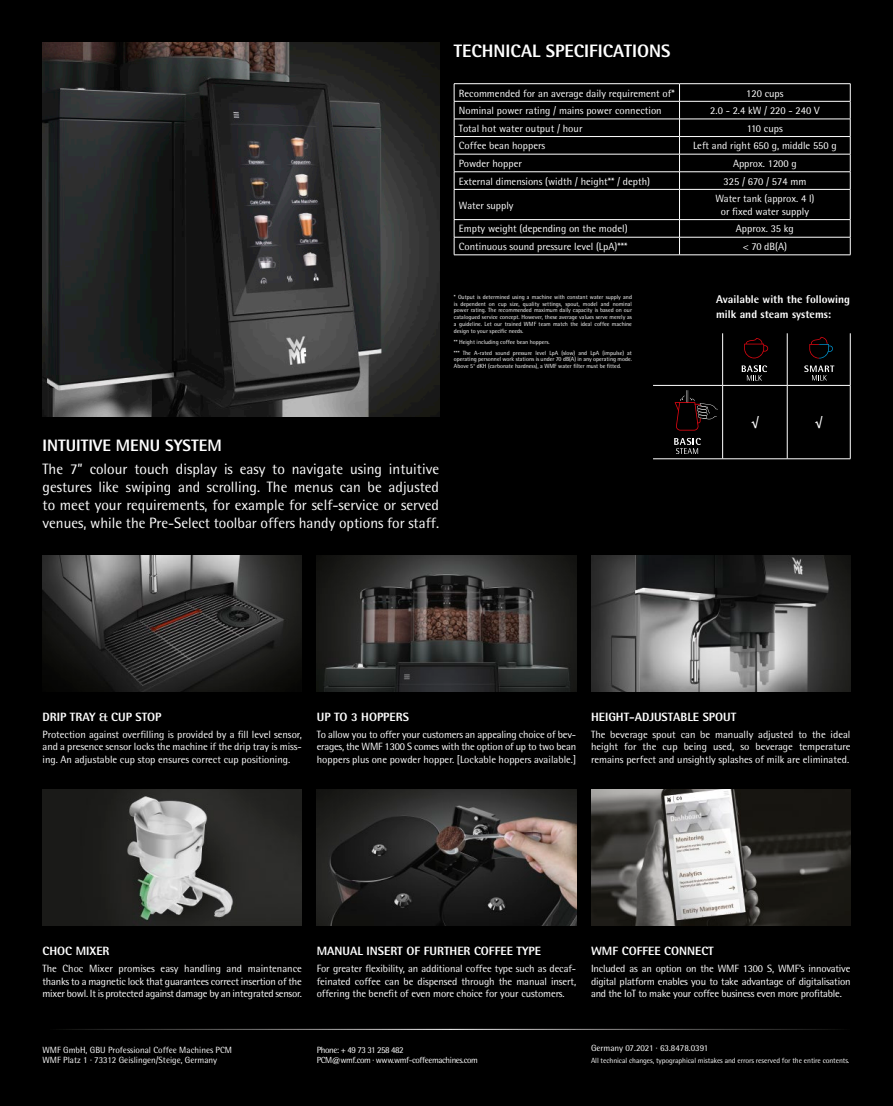
<style>
.page{position:relative;width:893px;height:1106px;background:#000}
.page>*{position:absolute;margin:0;border:0;box-sizing:border-box;transform-origin:0 0}
.t1{font:700 18px "WMF Rotis";color:#fff}
.t2{font:700 16.5px "WMF Rotis";color:#fff}
.Table_text_body_cent{font:16.5px "WMF Rotis";color:#fff}
.t3{font:15px/18px "WMF Rotis";color:#fff;text-align:justify}
.t4{font:700 12px "WMF Rotis";color:#fff}
.t5{font:700 11.25px/15px "WMF Rotis";color:#fff}
.Table_text_body_left{font:10.5px/12.6px "WMF Rotis";color:#fff;text-align:justify}
.Table_text_body_cent-2{font:10.5px/12.6px "WMF Rotis";color:#fff;text-align:center}
.t6{font:9px "WMF Rotis";color:#fff}
.t7{font:9px "WMF Rotis";letter-spacing:-.05em;color:#fff}
.t8{font:8.85px "WMF Rotis";letter-spacing:-.04em;color:#fff}
.t9{font:7.5px "WMF Rotis";letter-spacing:-.01em;color:#fff}
.Footnote_left_4_5pt{font:6px/6.8px "WMF Rotis";letter-spacing:-.005em;color:#fff;text-align:justify}
</style>
<div class="page">
<hr style="left:43px;top:1029px;width:807px;height:1px;background:#fff">
<img style="left:43px;top:43px;width:396px;height:374px">
<img style="left:591px;top:789px;width:259px;height:136px">
<img style="left:43px;top:555px;width:259px;height:136px">
<img style="left:317px;top:555px;width:259px;height:136px">
<img style="left:591px;top:555px;width:259px;height:136px">
<img style="left:317px;top:789px;width:259px;height:136px">
<img style="left:43px;top:789px;width:259px;height:136px">
<hr style="left:722px;top:333px;width:1px;height:52px;background:#fff">
<hr style="left:787px;top:333px;width:1px;height:52px;background:#fff">
<hr style="left:850px;top:333px;width:1px;height:52px;background:#fff">
<hr style="left:653px;top:385px;width:70px;height:1px;background:#fff">
<hr style="left:723px;top:385px;width:64px;height:1px;background:#fff">
<hr style="left:722px;top:385px;width:1px;height:73px;background:#fff">
<hr style="left:787px;top:385px;width:63px;height:1px;background:#fff">
<hr style="left:787px;top:385px;width:1px;height:73px;background:#fff">
<hr style="left:850px;top:385px;width:1px;height:73px;background:#fff">
<hr style="left:653px;top:458px;width:70px;height:1px;background:#fff">
<hr style="left:723px;top:458px;width:64px;height:1px;background:#fff">
<hr style="left:787px;top:458px;width:63px;height:1px;background:#fff">
<svg style="left:744px;top:338px;width:24px;height:20px"></svg>
<svg style="left:742px;top:365px;width:25px;height:15px"></svg>
<svg style="left:675px;top:390px;width:43px;height:40px"></svg>
<svg style="left:674px;top:438px;width:27px;height:16px"></svg>
<svg style="left:809px;top:337px;width:24px;height:21px"></svg>
<svg style="left:804px;top:365px;width:30px;height:15px"></svg>
<hr style="left:454px;top:83px;width:225px;height:1px;background:#fff">
<hr style="left:679px;top:83px;width:171px;height:1px;background:#fff">
<hr style="left:454px;top:101px;width:225px;height:1px;background:#fff">
<hr style="left:679px;top:101px;width:171px;height:1px;background:#fff">
<hr style="left:454px;top:119px;width:225px;height:1px;background:#fff">
<hr style="left:679px;top:119px;width:171px;height:1px;background:#fff">
<hr style="left:454px;top:136px;width:225px;height:1px;background:#fff">
<hr style="left:679px;top:136px;width:171px;height:1px;background:#fff">
<hr style="left:454px;top:154px;width:225px;height:1px;background:#fff">
<hr style="left:679px;top:154px;width:171px;height:1px;background:#fff">
<hr style="left:454px;top:171px;width:225px;height:1px;background:#fff">
<svg style="left:454px;top:84px;width:1px;height:105px"></svg>
<hr style="left:679px;top:171px;width:171px;height:1px;background:#fff">
<svg style="left:679px;top:84px;width:1px;height:105px"></svg>
<svg style="left:850px;top:84px;width:1px;height:105px"></svg>
<hr style="left:454px;top:189px;width:225px;height:1px;background:#fff">
<hr style="left:454px;top:189px;width:1px;height:30px;background:#fff">
<hr style="left:679px;top:189px;width:171px;height:1px;background:#fff">
<hr style="left:679px;top:189px;width:1px;height:30px;background:#fff">
<hr style="left:850px;top:189px;width:1px;height:30px;background:#fff">
<hr style="left:454px;top:219px;width:225px;height:1px;background:#fff">
<hr style="left:679px;top:219px;width:171px;height:1px;background:#fff">
<hr style="left:454px;top:237px;width:225px;height:1px;background:#fff">
<svg style="left:454px;top:220px;width:1px;height:34px"></svg>
<hr style="left:679px;top:237px;width:171px;height:1px;background:#fff">
<svg style="left:679px;top:220px;width:1px;height:34px"></svg>
<svg style="left:850px;top:220px;width:1px;height:35px"></svg>
<hr style="left:454px;top:254px;width:225px;height:1px;background:#fff">
<hr style="left:679px;top:254px;width:171px;height:1px;background:#fff">
<p class="t1" style="left:454px;top:39px;width:218px">TECHNICAL SPECIFICATIONS</p>
<p class="Table_text_body_left" style="left:459px;top:87px;width:217px">Recommended for an average daily requirement of*</p>
<p class="Table_text_body_cent-2" style="left:746px;top:87px;width:39px">120 cups</p>
<p class="Table_text_body_left" style="left:459px;top:104px;width:204px">Nominal power rating / mains power connection</p>
<p class="Table_text_body_cent-2" style="left:710px;top:104px;width:111px">2.0 - 2.4 kW / 220 - 240 V</p>
<p class="Table_text_body_left" style="left:459px;top:122px;width:125px">Total hot water output / hour</p>
<p class="Table_text_body_cent-2" style="left:747px;top:122px;width:37px">110 cups</p>
<p class="Table_text_body_left" style="left:459px;top:139px;width:88px">Coffee bean hoppers</p>
<p class="Table_text_body_cent-2" style="left:693px;top:139px;width:145px">Left and right 650 g, middle 550 g</p>
<p class="Table_text_body_left" style="left:459px;top:157px;width:64px">Powder hopper</p>
<p class="Table_text_body_cent-2" style="left:733px;top:157px;width:65px">Approx. 1200 g</p>
<p class="Table_text_body_left" style="left:459px;top:175px;width:193px">External dimensions (width / height** / depth)</p>
<p class="Table_text_body_cent-2" style="left:723px;top:175px;width:84px">325 / 670 / 574 mm</p>
<p class="Table_text_body_left" style="left:459px;top:198px;width:56px">Water supply</p>
<p class="Table_text_body_cent-2" style="left:715px;top:192px;width:101px">Water tank (approx. 4 l) or fixed water supply</p>
<p class="Table_text_body_left" style="left:459px;top:222px;width:170px">Empty weight (depending on the model)</p>
<p class="Table_text_body_cent-2" style="left:736px;top:222px;width:59px">Approx. 35 kg</p>
<p class="Table_text_body_left" style="left:459px;top:240px;width:170px">Continuous sound pressure level (LpA)***</p>
<p class="Table_text_body_cent-2" style="left:743px;top:240px;width:46px">&lt; 70 dB(A)</p>
<p class="Footnote_left_4_5pt" style="left:454px;top:293px;width:180px">* Output is determined using a machine with constant water supply and is dependent on cup size, quality settings, spout, model and nominal power rating. The recommended maximum daily capacity is based on our catalogued service concept. However, these average values serve merely as a guideline. Let our trained WMF team match the ideal coffee machine design to your specific needs.</p>
<p class="Footnote_left_4_5pt" style="left:454px;top:338px;width:97px">** Height including coffee bean hoppers.</p>
<p class="Footnote_left_4_5pt" style="left:454px;top:349px;width:180px">*** The A-rated sound pressure level LpA (slow) and LpA (impulse) at operating personnel work stations is under 70 dB(A) in any operating mode.<br>Above 5° dKH (carbonate hardness), a WMF water filter must be fitted.</p>
<p class="t2" style="left:43px;top:435px;width:181px">INTUITIVE MENU SYSTEM</p>
<p class="t3" style="left:43px;top:459px;width:398px">The 7” colour touch display is easy to navigate using intuitive gestures like swiping and scrolling. The menus can be adjusted to meet your requirements, for example for self-service or served venues, while the Pre-Select toolbar offers handy options for staff.</p>
<p class="t5" style="left:716px;top:292px;width:135px">Available with the following milk and steam systems:</p>
<p class="Table_text_body_cent" style="left:751px;top:413px;width:9px">√</p>
<p class="Table_text_body_cent" style="left:815px;top:413px;width:9px">√</p>
<p class="t4" style="left:43px;top:709px;width:120px">DRIP TRAY &amp; CUP STOP</p>
<p class="Table_text_body_left" style="left:43px;top:728px;width:261px">Protection against overfilling is provided by a fill level sensor, and a presence sensor locks the machine if the drip tray is miss&shy;ing. An adjustable cup stop ensures correct cup positioning.</p>
<p class="t4" style="left:317px;top:709px;width:94px">UP TO 3 HOPPERS</p>
<p class="Table_text_body_left" style="left:317px;top:728px;width:261px">To allow you to offer your customers an appealing choice of bev&shy;erages, the WMF 1300 S comes with the option of up to two bean hoppers plus one powder hopper. [Lockable hoppers available.]</p>
<p class="t4" style="left:591px;top:709px;width:147px">HEIGHT-ADJUSTABLE SPOUT</p>
<p class="Table_text_body_left" style="left:591px;top:728px;width:261px">The beverage spout can be manually adjusted to the ideal height for the cup being used, so beverage temperature remains perfect and unsightly splashes of milk are eliminated.</p>
<p class="t4" style="left:43px;top:943px;width:68px">CHOC MIXER</p>
<p class="Table_text_body_left" style="left:43px;top:962px;width:261px">The Choc Mixer promises easy handling and maintenance thanks to a magnetic lock that guarantees correct insertion of the mixer bowl. It is protected against damage by an integrated sensor.</p>
<p class="t4" style="left:317px;top:943px;width:226px">MANUAL INSERT OF FURTHER COFFEE TYPE</p>
<p class="Table_text_body_left" style="left:317px;top:962px;width:261px">For greater flexibility, an additional coffee type such as decaf&shy;feinated coffee can be dispensed through the manual insert, offering the benefit of even more choice for your customers.</p>
<p class="t4" style="left:591px;top:943px;width:124px">WMF COFFEE CONNECT</p>
<p class="Table_text_body_left" style="left:591px;top:962px;width:261px">Included as an option on the WMF 1300 S, WMF’s innovative digital platform enables you to take advantage of digitalisation and the IoT to make your coffee business even more profitable.</p>
<p class="t6" style="left:43px;top:1044px;width:191px">WMF GmbH, GBU Professional Coffee Machines PCM</p>
<p class="t6" style="left:43px;top:1055px;width:176px">WMF Platz 1 · 73312 Geislingen/Steige, Germany</p>
<p class="t7" style="left:317px;top:1044px;width:88px">Phone: + 49 73 31 258 482</p>
<p class="t8" style="left:317px;top:1055px;width:163px">PCM@wmf.com · www.wmf-coffeemachines.com</p>
<p class="t6" style="left:591px;top:1042px;width:119px">Germany 07.2021 · 63.8478.0391</p>
<p class="t9" style="left:591px;top:1056px;width:260px">All technical changes, typographical mistakes and errors reserved for the entire contents.</p>
</div>
